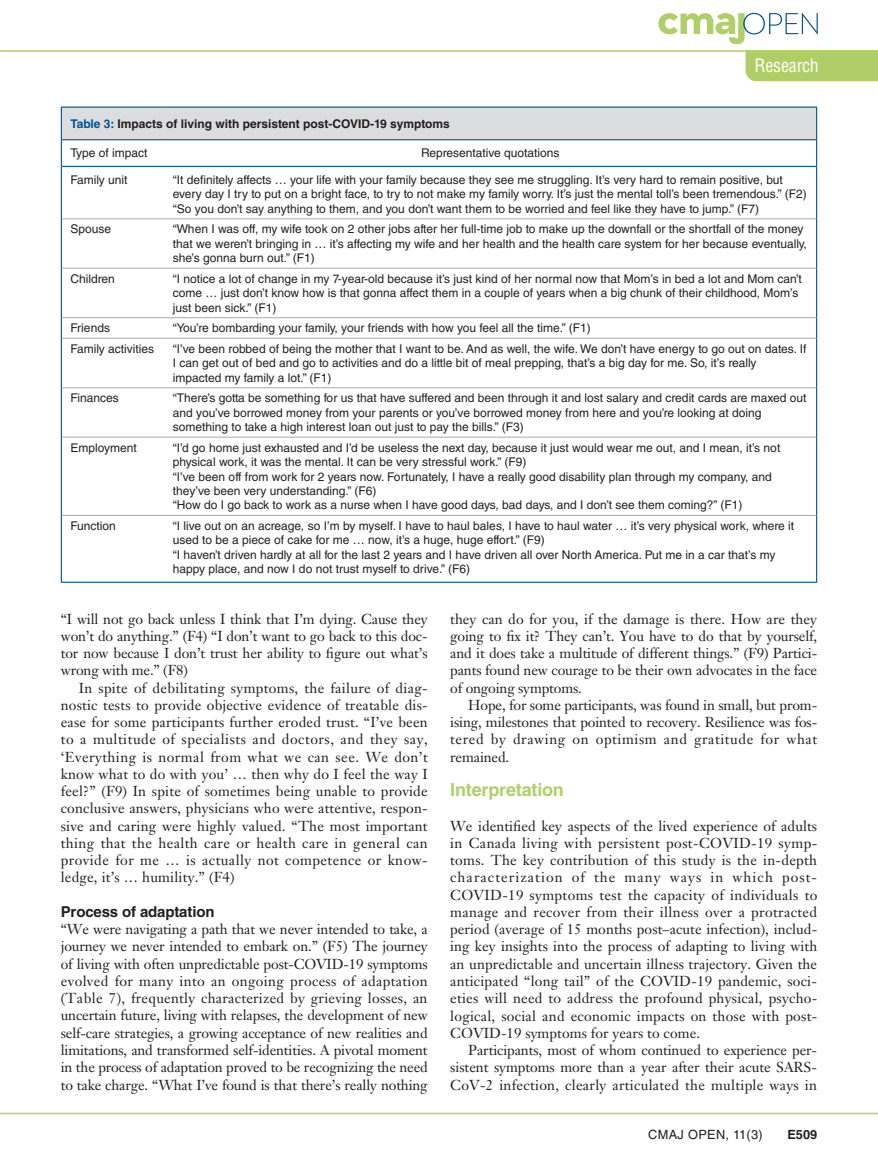
<style>
.page{position:relative;width:878px;height:1175px;background:#fff}
.page>*{position:absolute;margin:0;border:0;box-sizing:border-box;transform-origin:0 0}
.t1{font:700 18px "Helvetica LT Std";letter-spacing:-.01em;color:#afcf69}
.t2{font:condensed 18px "Helvetica LT Std";letter-spacing:-.01em;color:#fff}
.t3{font:700 15px "Helvetica LT Std";letter-spacing:-.01em;color:#231f20}
.t4{font:14.25px/17.2px "Janson Text LT Std";letter-spacing:.015em;color:#231f20;text-align:justify}
.t5{font:12.75px "Helvetica LT Std";letter-spacing:.025em;color:#231f20}
.t6{font:700 12.75px "Helvetica LT Std";color:#231f20}
.t7{font:12px/14.4px "Helvetica LT Std";color:#231f20}
.t8{font:700 12px "Helvetica LT Std";color:#231f20}
.s1{color:#005294}
</style>
<div class="page">
<hr style="left:0;top:1112px;width:878px;height:2px;background:#afcf69">
<svg style="left:658px;top:13px;width:159px;height:31px"></svg>
<hr style="left:0;top:50px;width:878px;height:2px;background:#afcf69">
<div style="left:745px;top:50px;width:133px;height:31px;background:#b0ce68"></div>
<div style="left:61px;top:107px;width:755px;height:33px;background:#dcdddf"></div>
<hr style="left:62px;top:106px;width:102px;height:2px;background:#005294">
<hr style="left:61px;top:106px;width:1px;height:34px;background:#005294">
<hr style="left:164px;top:106px;width:652px;height:2px;background:#005294">
<hr style="left:816px;top:106px;width:1px;height:34px;background:#005294">
<svg style="left:61px;top:140px;width:1px;height:26px"></svg>
<svg style="left:816px;top:140px;width:1px;height:26px"></svg>
<hr style="left:61px;top:166px;width:1px;height:53px;background:#005294">
<hr style="left:816px;top:166px;width:1px;height:53px;background:#005294">
<hr style="left:61px;top:219px;width:1px;height:49px;background:#005294">
<hr style="left:816px;top:219px;width:1px;height:49px;background:#005294">
<hr style="left:61px;top:268px;width:1px;height:50px;background:#005294">
<hr style="left:816px;top:268px;width:1px;height:50px;background:#005294">
<svg style="left:61px;top:318px;width:1px;height:20px"></svg>
<svg style="left:816px;top:318px;width:1px;height:20px"></svg>
<hr style="left:61px;top:338px;width:1px;height:50px;background:#005294">
<hr style="left:816px;top:338px;width:1px;height:50px;background:#005294">
<hr style="left:61px;top:388px;width:1px;height:49px;background:#005294">
<hr style="left:816px;top:388px;width:1px;height:49px;background:#005294">
<hr style="left:61px;top:437px;width:1px;height:78px;background:#005294">
<hr style="left:816px;top:437px;width:1px;height:78px;background:#005294">
<hr style="left:61px;top:515px;width:1px;height:68px;background:#005294">
<hr style="left:816px;top:515px;width:1px;height:68px;background:#005294">
<hr style="left:62px;top:268px;width:102px;height:1px;background:#b2b3b7">
<hr style="left:164px;top:268px;width:652px;height:1px;background:#b2b3b7">
<hr style="left:62px;top:317px;width:102px;height:1px;background:#b2b3b7">
<hr style="left:164px;top:317px;width:652px;height:1px;background:#b2b3b7">
<hr style="left:62px;top:338px;width:102px;height:1px;background:#b2b3b7">
<hr style="left:164px;top:338px;width:652px;height:1px;background:#b2b3b7">
<hr style="left:62px;top:387px;width:102px;height:1px;background:#b2b3b7">
<hr style="left:164px;top:387px;width:652px;height:1px;background:#b2b3b7">
<hr style="left:62px;top:436px;width:102px;height:2px;background:#b2b3b7">
<hr style="left:164px;top:436px;width:652px;height:2px;background:#b2b3b7">
<hr style="left:62px;top:515px;width:102px;height:1px;background:#b2b3b7">
<hr style="left:164px;top:515px;width:652px;height:1px;background:#b2b3b7">
<hr style="left:62px;top:139px;width:102px;height:1px;background:#005294">
<hr style="left:164px;top:139px;width:652px;height:1px;background:#005294">
<hr style="left:62px;top:166px;width:102px;height:1px;background:#005294">
<hr style="left:164px;top:166px;width:652px;height:1px;background:#005294">
<hr style="left:62px;top:218px;width:102px;height:1px;background:#b2b3b7">
<hr style="left:164px;top:218px;width:652px;height:1px;background:#b2b3b7">
<hr style="left:62px;top:581px;width:102px;height:2px;background:#005294">
<hr style="left:164px;top:581px;width:652px;height:2px;background:#005294">
<p class="t2" style="left:754px;top:54px;width:66px">Research</p>
<p class="t8" style="left:70px;top:116px;width:381px"><span class="s1">Table 3:</span> Impacts of living with persistent post-COVID-19 symptoms</p>
<p class="t7" style="left:70px;top:146px;width:79px">Type of impact</p>
<p class="t7" style="left:421px;top:146px;width:140px">Representative quotations</p>
<p class="t7" style="left:70px;top:172px;width:59px">Family unit</p>
<p class="t7" style="left:173px;top:172px;width:635px">“It definitely affects … your life with your family because they see me struggling. It’s very hard to remain positive, but every day I try to put on a bright face, to try to not make my family worry. It’s just the mental toll’s been tremendous.” (F2) “So you don’t say anything to them, and you don’t want them to be worried and feel like they have to jump.” (F7)</p>
<p class="t7" style="left:70px;top:222px;width:42px">Spouse</p>
<p class="t7" style="left:173px;top:222px;width:635px">“When I was off, my wife took on 2 other jobs after her full-time job to make up the downfall or the shortfall of the money that we weren’t bringing in … it’s affecting my wife and her health and the health care system for her because eventually, she’s gonna burn out.” (F1)</p>
<p class="t7" style="left:70px;top:271px;width:46px">Children</p>
<p class="t7" style="left:173px;top:271px;width:630px">“I notice a lot of change in my 7-year-old because it’s just kind of her normal now that Mom’s in bed a lot and Mom can’t come … just don’t know how is that gonna affect them in a couple of years when a big chunk of their childhood, Mom’s just been sick.” (F1)</p>
<p class="t7" style="left:70px;top:321px;width:41px">Friends</p>
<p class="t7" style="left:173px;top:321px;width:419px">“You’re bombarding your family, your friends with how you feel all the time.” (F1)</p>
<p class="t7" style="left:70px;top:341px;width:85px">Family activities</p>
<p class="t7" style="left:173px;top:341px;width:635px">“I’ve been robbed of being the mother that I want to be. And as well, the wife. We don’t have energy to go out on dates. If<br>I can get out of bed and go to activities and do a little bit of meal prepping, that’s a big day for me. So, it’s really impacted my family a lot.” (F1)</p>
<p class="t7" style="left:70px;top:391px;width:50px">Finances</p>
<p class="t7" style="left:173px;top:391px;width:635px">“There’s gotta be something for us that have suffered and been through it and lost salary and credit cards are maxed out and you’ve borrowed money from your parents or you’ve borrowed money from here and you’re looking at doing something to take a high interest loan out just to pay the bills.” (F3)</p>
<p class="t7" style="left:70px;top:440px;width:68px">Employment</p>
<p class="t7" style="left:173px;top:440px;width:609px">“I’d go home just exhausted and I’d be useless the next day, because it just would wear me out, and I mean, it’s not physical work, it was the mental. It can be very stressful work.” (F9)<br>“I’ve been off from work for 2 years now. Fortunately, I have a really good disability plan through my company, and they’ve been very understanding.” (F6)<br>“How do I go back to work as a nurse when I have good days, bad days, and I don’t see them coming?” (F1)</p>
<p class="t7" style="left:70px;top:518px;width:47px">Function</p>
<p class="t7" style="left:173px;top:518px;width:622px">“I live out on an acreage, so I’m by myself. I have to haul bales, I have to haul water … it’s very physical work, where it used to be a piece of cake for me … now, it’s a huge, huge effort.” (F9)<br>“I haven’t driven hardly at all for the last 2 years and I have driven all over North America. Put me in a car that’s my happy place, and now I do not trust myself to drive.” (F6)</p>
<p class="t4" style="left:61px;top:610px;width:368px">“I will not go back unless I think that I’m dying. Cause they won’t do anything.” (F4) “I don’t want to go back to this doc&shy;tor now because I don’t trust her ability to figure out what’s wrong with me.” (F8)</p>
<p class="t4" style="left:61px;top:679px;width:368px;text-indent:18px">In spite of debilitating symptoms, the failure of diag&shy;nostic tests to provide objective evidence of treatable dis&shy;ease for some participants further eroded trust. “I’ve been to a multitude of specialists and doctors, and they say, ‘Everything is normal from what we can see. We don’t know what to do with you’ … then why do I feel the way I feel?” (F9) In spite of sometimes being unable to provide conclusive answers, physicians who were attentive, respon&shy;sive and caring were highly valued. “The most important thing that the health care or health care in general can provide for me … is actually not competence or know&shy;ledge, it’s … humility.” (F4)</p>
<p class="t3" style="left:61px;top:902px;width:155px">Process of adaptation</p>
<p class="t4" style="left:61px;top:920px;width:368px">“We were navigating a path that we never intended to take, a journey we never intended to embark on.” (F5) The journey of living with often unpredictable post-COVID-19 symptoms evolved for many into an ongoing process of adaptation (Table 7), frequently characterized by grieving losses, an uncertain future, living with relapses, the development of new self-care strategies, a growing acceptance of new realities and limitations, and transformed self-identities. A pivotal moment in the process of adaptation proved to be recognizing the need to take charge. “What I’ve found is that there’s really nothing</p>
<p class="t4" style="left:450px;top:610px;width:368px">they can do for you, if the damage is there. How are they going to fix it? They can’t. You have to do that by yourself, and it does take a multitude of different things.” (F9) Partici&shy;pants found new courage to be their own advocates in the face of ongoing symptoms.</p>
<p class="t4" style="left:450px;top:696px;width:368px;text-indent:18px">Hope, for some participants, was found in small, but prom&shy;ising, milestones that pointed to recovery. Resilience was fos&shy;tered by drawing on optimism and gratitude for what remained.</p>
<p class="t1" style="left:450px;top:778px;width:115px">Interpretation</p>
<p class="t4" style="left:450px;top:817px;width:368px;text-align:left">We identified key aspects of the lived experience of adults in Canada living with persistent post-COVID-19 symp&shy;toms. The key contribution of this study is the in-depth characterization of the many ways in which post-COVID-19 symptoms test the capacity of individuals to manage and recover from their illness over a protracted period (average of 15 months post–acute infection), includ&shy;ing key insights into the process of adapting to living with an unpredictable and uncertain illness trajectory. Given the anticipated “long tail” of the COVID-19 pandemic, soci&shy;eties will need to address the profound physical, psycho&shy;logical, social and economic impacts on those with post-COVID-19 symptoms for years to come.</p>
<p class="t4" style="left:450px;top:1041px;width:368px;text-indent:18px">Participants, most of whom continued to experience per&shy;sistent symptoms more than a year after their acute SARS-CoV-2 infection, clearly articulated the multiple ways in</p>
<p class="t5" style="left:648px;top:1127px;width:116px">CMAJ OPEN, 11(3)</p>
<p class="t6" style="left:787px;top:1126px;width:31px">E509</p>
</div>
